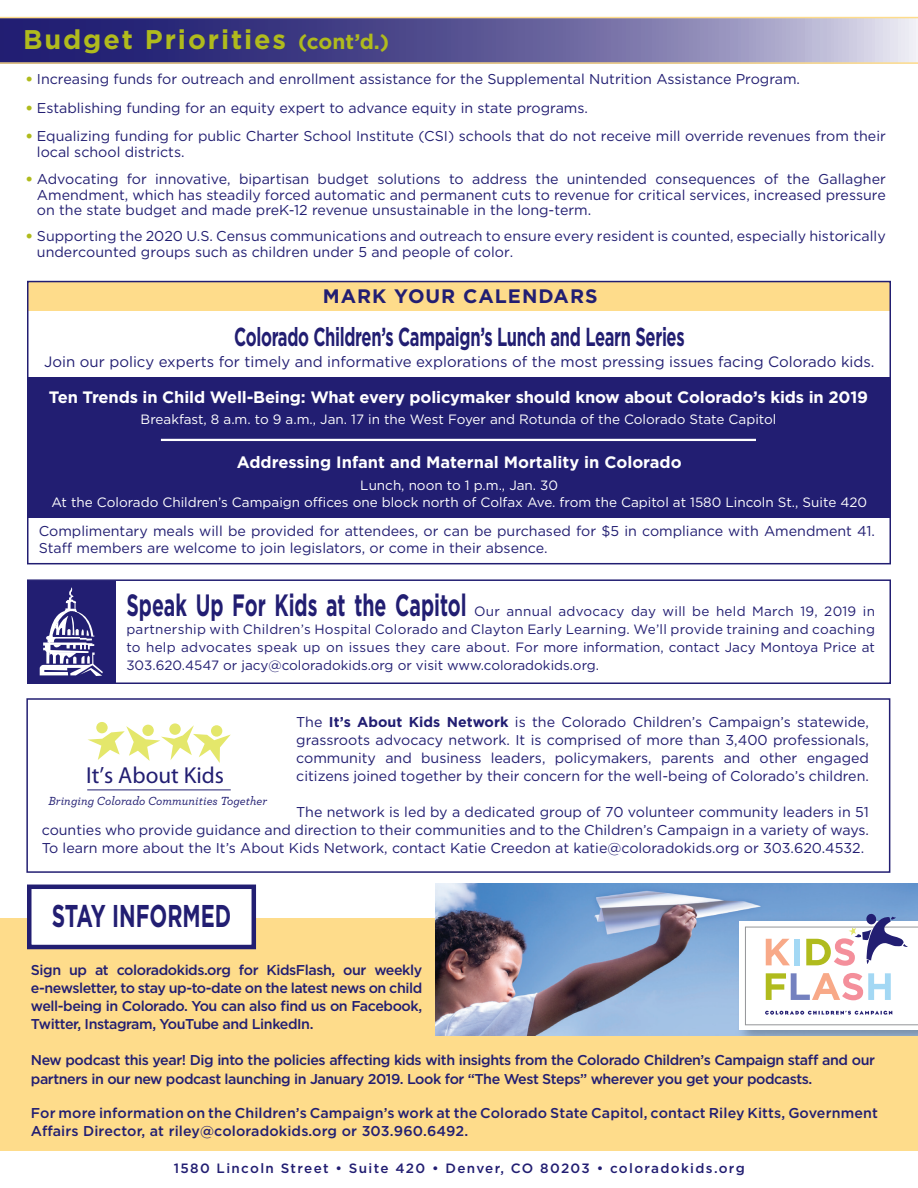
<style>
.page{position:relative;width:918px;height:1188px;background:#fff}
.page>*{position:absolute;margin:0;border:0;box-sizing:border-box;transform-origin:0 0}
.t1{font:700 31.5px "Gotham";color:#221e72;scale:.67 1}
.t2{font:700 30.75px "Gotham";color:#221e72;scale:.63 1}
.t3{font:700 27px "Gotham";letter-spacing:.07em;color:#b0bb1d}
.t4{font:700 26.1px "Gotham";letter-spacing:-.02em;color:#221e72;scale:.63 1}
.t5{font:500 23.25px "Metro Sans";color:#221e72}
.t6{font:700 19.5px "Gotham";letter-spacing:.05em;color:#221e72}
.t7{font:18px "Times";color:#b0bb1d}
.t8{font:700 16.5px "Gotham";letter-spacing:-.01em;color:#fff}
.t9{font:15px "Gotham";color:#221e72}
.t10{font:14.25px/18px "Gotham";color:#221e72;text-align:justify}
.t11{font:500 14.25px/18px "Gotham";letter-spacing:-.03em;color:#221e72;text-align:justify}
.t12{font:500 14.25px/18px "Gotham";letter-spacing:.01em;color:#221e72}
.t13{font:13.5px/18px "Gotham";color:#221e72;text-align:justify}
.t14{font:13.5px "Gotham";color:#fff}
.t15{font:500 13.5px "Gotham";letter-spacing:.1em;color:#221e72}
.t16{font:italic 500 12.3px "Archer";color:#221e72}
.s1{font-size:21px}
.s2{font-weight:700}
</style>
<div class="page">
<div style="left:0;top:918px;width:918px;height:232px;background:#fedc8b"></div>
<div style="left:26px;top:698px;width:864px;height:175px;border:2px solid #221e72"></div>
<hr style="left:87px;top:790px;width:144px;height:1px;background:#221e72">
<svg style="left:88px;top:725px;width:143px;height:38px"></svg>
<div style="left:96px;top:722px;width:12px;height:11px;background:#e4e76b;border-radius:50%"></div>
<div style="left:142px;top:725px;width:12px;height:11px;background:#e4e76b;border-radius:50%"></div>
<div style="left:169px;top:723px;width:12px;height:12px;background:#e4e76b;border-radius:50%"></div>
<div style="left:211px;top:725px;width:11px;height:12px;background:#e4e76b;border-radius:50%"></div>
<div style="left:27px;top:885px;width:229px;height:64px;background:#fff;border:4px solid #221e72"></div>
<img style="left:436px;top:884px;width:482px;height:152px">
<img style="left:733px;top:914px;width:185px;height:122px">
<svg style="left:740px;top:921px;width:178px;height:108px"></svg>
<svg style="left:745px;top:913px;width:173px;height:112px;background:#e0dfe1"></svg>
<div style="left:27px;top:579px;width:864px;height:105px;border:2px solid #221e72"></div>
<div style="left:28px;top:581px;width:88px;height:101px;background:#221e72"></div>
<svg style="left:40px;top:587px;width:63px;height:89px"></svg>
<div style="left:27px;top:281px;width:863px;height:30px;background:#fedc8b"></div>
<div style="left:28px;top:377px;width:862px;height:141px;background:#221e72"></div>
<hr style="left:161px;top:439px;width:595px;height:2px;background:#fff">
<div style="left:27px;top:281px;width:864px;height:283px;border:2px solid #221e72"></div>
<svg style="left:0;top:17px;width:918px;height:47px;background:#6e689b"></svg>
<p class="t3" style="left:23px;top:22px;width:368px">Budget Priorities <span class="s1">(cont’d.)</span></p>
<p class="t10" style="left:37px;top:70px;width:765px">Increasing funds for outreach and enrollment assistance for the Supplemental Nutrition Assistance Program.</p>
<p class="t10" style="left:37px;top:98px;width:553px">Establishing funding for an equity expert to advance equity in state programs.</p>
<p class="t10" style="left:37px;top:128px;width:850px;line-height:15.8px">Equalizing funding for public Charter School Institute (CSI) schools that do not receive mill override revenues from their local school districts.</p>
<p class="t10" style="left:37px;top:171px;width:850px;line-height:15.8px">Advocating for innovative, bipartisan budget solutions to address the unintended consequences of the Gallagher Amendment, which has steadily forced automatic and permanent cuts to revenue for critical services, increased pressure on the state budget and made preK-12 revenue unsustainable in the long-term.</p>
<p class="t10" style="left:37px;top:228px;width:850px;line-height:15.8px">Supporting the 2020 U.S. Census communications and outreach to ensure every resident is counted, especially historically undercounted groups such as children under 5 and people of color.</p>
<p class="t7" style="left:26px;top:69px;width:8px">•</p>
<p class="t7" style="left:26px;top:98px;width:8px">•</p>
<p class="t7" style="left:26px;top:126px;width:8px">•</p>
<p class="t7" style="left:26px;top:169px;width:8px">•</p>
<p class="t7" style="left:26px;top:226px;width:8px">•</p>
<p class="t6" style="left:323px;top:283px;width:276px">MARK YOUR CALENDARS</p>
<p class="t4" style="left:234px;top:319px;width:717px">Colorado Children’s Campaign’s Lunch and Learn Series</p>
<p class="t9" style="left:44px;top:352px;width:832px">Join our policy experts for timely and informative explorations of the most pressing issues facing Colorado kids.</p>
<p class="t8" style="left:49px;top:386px;width:821px">Ten Trends in Child Well-Being: What every policymaker should know about Colorado’s kids in 2019</p>
<p class="t14" style="left:141px;top:410px;width:637px">Breakfast, 8 a.m. to 9 a.m., Jan. 17 in the West Foyer and Rotunda of the Colorado State Capitol</p>
<p class="t8" style="left:237px;top:451px;width:446px">Addressing Infant and Maternal Mortality in Colorado</p>
<p class="t14" style="left:360px;top:477px;width:199px">Lunch, noon to 1 p.m., Jan. 30</p>
<p class="t14" style="left:51px;top:493px;width:817px">At the Colorado Children’s Campaign offices one block north of Colfax Ave. from the Capitol at 1580 Lincoln St., Suite 420</p>
<p class="t10" style="left:39px;top:522px;width:838px;line-height:16.5px">Complimentary meals will be provided for attendees, or can be purchased for $5 in compliance with Amendment 41.<br>Staff members are welcome to join legislators, or come in their absence.</p>
<p class="t2" style="left:126px;top:585px;width:542px">Speak Up For Kids at the Capitol</p>
<p class="t13" style="left:126px;top:602px;width:750px;text-indent:348px">Our annual advocacy day will be held March 19, 2019 in partnership with Children’s Hospital Colorado and Clayton Early Learning. We’ll provide training and coaching to help advocates speak up on issues they care about. For more information, contact Jacy Montoya Price at 303.620.4547 or jacy@coloradokids.org or visit www.coloradokids.org.</p>
<p class="t10" style="left:296px;top:712px;width:574px">The <span class="s2">It’s About Kids Network</span> is the Colorado Children’s Campaign’s statewide, grassroots advocacy network. It is comprised of more than 3,400 professionals, community and business leaders, policymakers, parents and other engaged citizens joined together by their concern for the well-being of Colorado’s children.</p>
<p class="t10" style="left:42px;top:802px;width:829px;text-indent:255px">The network is led by a dedicated group of 70 volunteer community leaders in 51 counties who provide guidance and direction to their communities and to the Children’s Campaign in a variety of ways.<br>To learn more about the It’s About Kids Network, contact Katie Creedon at katie@coloradokids.org or 303.620.4532.</p>
<p class="t5" style="left:86px;top:761px;width:139px">It’s About Kids</p>
<p class="t16" style="left:49px;top:792px;width:220px">Bringing Colorado Communities Together</p>
<p class="t1" style="left:52px;top:895px;width:270px">STAY INFORMED</p>
<p class="t11" style="left:31px;top:961px;width:393px">Sign up at coloradokids.org for KidsFlash, our weekly e-newsletter, to stay up-to-date on the latest news on child well-being in Colorado. You can also find us on Facebook, Twitter, Instagram, YouTube and LinkedIn.</p>
<p class="t11" style="left:31px;top:1050px;width:846px;line-height:19.5px">New podcast this year! Dig into the policies affecting kids with insights from the Colorado Children’s Campaign staff and our partners in our new podcast launching in January 2019. Look for “The West Steps” wherever you get your podcasts.</p>
<p class="t12" style="left:31px;top:1104px;width:849px">For more information on the Children’s Campaign’s work at the Colorado State Capitol, contact Riley Kitts, Government<br>Affairs Director, at riley@coloradokids.org or 303.960.6492.</p>
<p class="t15" style="left:174px;top:1160px;width:572px">1580 Lincoln Street • Suite 420 • Denver, CO 80203 • coloradokids.org</p>
</div>
